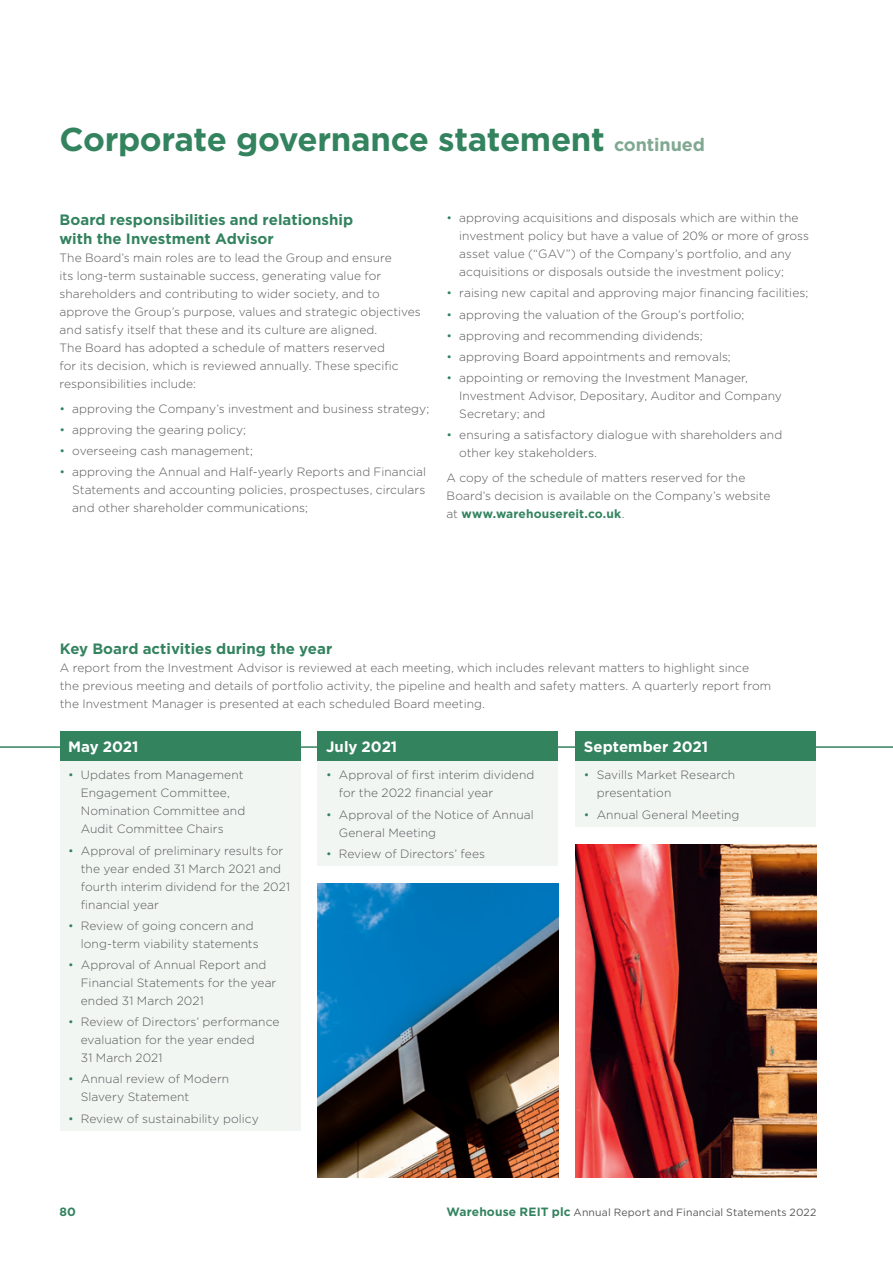
<style>
.page{position:relative;width:893px;height:1263px;background:#fff}
.page>*{position:absolute;margin:0;border:0;box-sizing:border-box;transform-origin:0 0}
.t1{font:700 33px "Gotham";letter-spacing:-.01em;color:#33835f}
.t2{font:700 15px/19.5px "Gotham";color:#33835f}
.t3{font:700 15px "Gotham";color:#fff}
.t4{font:300 12px/18px "Gotham";letter-spacing:.005em;color:#57585a}
.t5{font:700 12px "Gotham";color:#33835f}
.t6{font:10.5px "Gotham";letter-spacing:.015em;color:#57585a}
.s1{font-size:18px;color:#80a891}
.s2{color:#33835f}
.s3{font-weight:700;color:#33835f}
.s4{font-weight:700;font-size:12px;color:#33835f}
</style>
<div class="page">
<hr style="left:0;top:746px;width:893px;height:2px;background:#33835f">
<div style="left:60px;top:731px;width:240px;height:30px;background:#33835f"></div>
<div style="left:60px;top:761px;width:240px;height:370px;background:#f1f6f3"></div>
<div style="left:317px;top:731px;width:241px;height:30px;background:#33835f"></div>
<div style="left:317px;top:761px;width:241px;height:105px;background:#f1f6f3"></div>
<div style="left:575px;top:731px;width:241px;height:30px;background:#33835f"></div>
<div style="left:575px;top:761px;width:241px;height:66px;background:#f1f6f3"></div>
<img style="left:575px;top:844px;width:241px;height:334px">
<img style="left:317px;top:883px;width:241px;height:295px">
<h1 class="t1" style="left:60px;top:117px;width:647px">Corporate governance statement <span class="s1">continued</span></h1>
<p class="t2" style="left:60px;top:209px;width:295px">Board responsibilities and relationship with the Investment Advisor</p>
<p class="t4" style="left:60px;top:249px;width:363px">The Board’s main roles are to lead the Group and ensure<br>its long-term sustainable success, generating value for shareholders and contributing to wider society, and to approve the Group’s purpose, values and strategic objectives and satisfy itself that these and its culture are aligned.<br>The Board has adopted a schedule of matters reserved<br>for its decision, which is reviewed annually. These specific responsibilities include:</p>
<p class="t4" style="left:60px;top:399px;width:371px"><span class="s2">•</span> approving the Company’s investment and business strategy;</p>
<p class="t4" style="left:60px;top:420px;width:188px"><span class="s2">•</span> approving the gearing policy;</p>
<p class="t4" style="left:60px;top:441px;width:195px"><span class="s2">•</span> overseeing cash management;</p>
<p class="t4" style="left:72px;top:462px;width:355px;text-align:justify;text-indent:-13px"><span class="s2">•</span> approving the Annual and Half-yearly Reports and Financial Statements and accounting policies, prospectuses, circulars and other shareholder communications;</p>
<p class="t4" style="left:459px;top:209px;width:351px;text-indent:-13px"><span class="s2">•</span> approving acquisitions and disposals which are within the investment policy but have a value of 20% or more of gross asset value (“GAV”) of the Company’s portfolio, and any acquisitions or disposals outside the investment policy;</p>
<p class="t4" style="left:446px;top:284px;width:363px"><span class="s2">•</span> raising new capital and approving major financing facilities;</p>
<p class="t4" style="left:446px;top:305px;width:299px"><span class="s2">•</span> approving the valuation of the Group’s portfolio;</p>
<p class="t4" style="left:446px;top:326px;width:258px"><span class="s2">•</span> approving and recommending dividends;</p>
<p class="t4" style="left:446px;top:347px;width:286px"><span class="s2">•</span> approving Board appointments and removals;</p>
<p class="t4" style="left:459px;top:369px;width:324px;text-indent:-13px"><span class="s2">•</span> appointing or removing the Investment Manager,<br>Investment Advisor, Depositary, Auditor and Company<br>Secretary; and</p>
<p class="t4" style="left:459px;top:426px;width:325px;text-indent:-13px"><span class="s2">•</span> ensuring a satisfactory dialogue with shareholders and other key stakeholders.</p>
<p class="t4" style="left:446px;top:468px;width:325px">A copy of the schedule of matters reserved for the<br>Board’s decision is available on the Company’s website at <span class="s3">www.warehousereit.co.uk</span>.</p>
<p class="t2" style="left:60px;top:639px;width:274px">Key Board activities during the year</p>
<p class="t4" style="left:60px;top:658px;width:713px">A report from the Investment Advisor is reviewed at each meeting, which includes relevant matters to highlight since the previous meeting and details of portfolio activity, the pipeline and health and safety matters. A quarterly report from the Investment Manager is presented at each scheduled Board meeting.</p>
<p class="t3" style="left:68px;top:736px;width:72px">May 2021</p>
<p class="t4" style="left:81px;top:766px;width:166px;text-indent:-13px"><span class="s2">•</span> Updates from Management<br>Engagement Committee,<br>Nomination Committee and<br>Audit Committee Chairs</p>
<p class="t4" style="left:81px;top:841px;width:211px;text-indent:-13px"><span class="s2">•</span> Approval of preliminary results for the year ended 31 March 2021 and fourth interim dividend for the 2021 financial year</p>
<p class="t4" style="left:81px;top:916px;width:180px;text-indent:-13px"><span class="s2">•</span> Review of going concern and long-term viability statements</p>
<p class="t4" style="left:81px;top:955px;width:197px;text-indent:-13px"><span class="s2">•</span> Approval of Annual Report and<br>Financial Statements for the year ended 31 March 2021</p>
<p class="t4" style="left:81px;top:1012px;width:200px;text-indent:-13px"><span class="s2">•</span> Review of Directors’ performance evaluation for the year ended<br>31 March 2021</p>
<p class="t4" style="left:81px;top:1070px;width:150px;text-indent:-13px"><span class="s2">•</span> Annual review of Modern<br>Slavery Statement</p>
<p class="t4" style="left:68px;top:1109px;width:192px"><span class="s2">•</span> Review of sustainability policy</p>
<p class="t3" style="left:326px;top:736px;width:73px">July 2021</p>
<p class="t4" style="left:339px;top:766px;width:197px;text-indent:-13px"><span class="s2">•</span> Approval of first interim dividend for the 2022 financial year</p>
<p class="t4" style="left:339px;top:805px;width:197px;text-indent:-13px"><span class="s2">•</span> Approval of the Notice of Annual<br>General Meeting</p>
<p class="t4" style="left:326px;top:844px;width:161px"><span class="s2">•</span> Review of Directors’ fees</p>
<p class="t3" style="left:584px;top:736px;width:126px">September 2021</p>
<p class="t4" style="left:597px;top:766px;width:140px;text-indent:-13px"><span class="s2">•</span> Savills Market Research presentation</p>
<p class="t4" style="left:584px;top:805px;width:157px"><span class="s2">•</span> Annual General Meeting</p>
<p class="t5" style="left:60px;top:1204px;width:18px">80</p>
<p class="t6" style="left:446px;top:1206px;width:372px"><span class="s4">Warehouse REIT plc</span> Annual Report and Financial Statements 2022</p>
</div>
